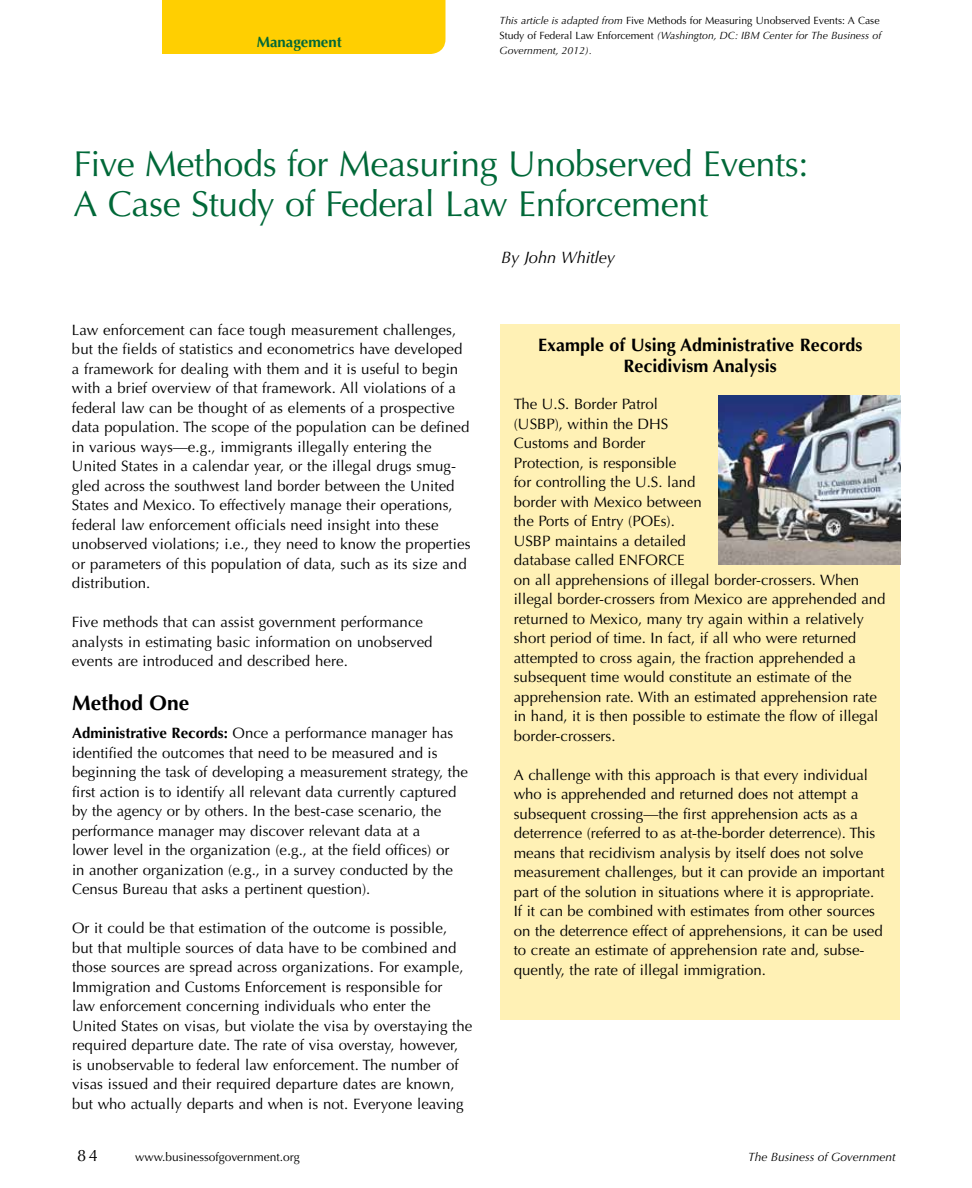
<style>
.page{position:relative;width:972px;height:1188px;background:#fff}
.page>*{position:absolute;margin:0;border:0;box-sizing:border-box;transform-origin:0 0}
.t1{font:36px/40.5px "Optima";letter-spacing:-.01em;color:#006838}
.t2{font:700 21px "Optima";color:#000}
.t3{font:700 18px/21px "Optima";color:#000;text-align:center}
.t4{font:italic 16.5px "Optima";color:#000}
.t5{font:16.5px "Optima";color:#000}
.t6{font:15px/19.5px "Optima";color:#000}
.t7{font:700 15px "Optima";color:#006838}
.t8{font:12px "Optima";color:#000}
.t9{font:italic 12px "Optima";color:#000}
.t10{font:italic 10.5px/15px "Optima";color:#000}
.s1{font-style:normal}
.s2{font-weight:700}
</style>
<div class="page">
<div style="left:162px;top:0;width:284px;height:54px;background:#ffcf01"></div>
<div style="left:500px;top:324px;width:400px;height:696px;background:#fff1b5"></div>
<img style="left:718px;top:396px;width:182px;height:168px">
<p class="t7" style="left:257px;top:33px;width:87px">Management</p>
<p class="t10" style="left:500px;top:13px;width:383px">This article is adapted from <span class="s1">Five Methods for Measuring Unobserved Events: A Case<br>Study of Federal Law Enforcement</span> (Washington, DC: IBM Center for The Business of<br>Government, 2012).</p>
<h1 class="t1" style="left:74px;top:144px;width:736px">Five Methods for Measuring Unobserved Events:<br>A Case Study of Federal Law Enforcement</h1>
<p class="t4" style="left:501px;top:247px;width:116px">By John Whitley</p>
<p class="t6" style="left:72px;top:320px;width:400px">Law enforcement can face tough measurement challenges, but the fields of statistics and econometrics have developed a framework for dealing with them and it is useful to begin with a brief overview of that framework. All violations of a federal law can be thought of as elements of a prospective data population. The scope of the population can be defined in various ways—e.g., immigrants illegally entering the United States in a calendar year, or the illegal drugs smug&shy;gled across the southwest land border between the United States and Mexico. To effectively manage their operations, federal law enforcement officials need insight into these unobserved violations; i.e., they need to know the properties or parameters of this population of data, such as its size and distribution.</p>
<p class="t6" style="left:72px;top:613px;width:362px">Five methods that can assist government performance analysts in estimating basic information on unobserved events are introduced and described here.</p>
<h2 class="t2" style="left:72px;top:691px;width:119px">Method One</h2>
<p class="t6" style="left:72px;top:724px;width:397px"><span class="s2">Administrative Records:</span> Once a performance manager has identified the outcomes that need to be measured and is beginning the task of developing a measurement strategy, the first action is to identify all relevant data currently captured by the agency or by others. In the best-case scenario, the performance manager may discover relevant data at a<br>lower level in the organization (e.g., at the field offices) or<br>in another organization (e.g., in a survey conducted by the Census Bureau that asks a pertinent question).</p>
<p class="t6" style="left:72px;top:919px;width:402px">Or it could be that estimation of the outcome is possible,<br>but that multiple sources of data have to be combined and those sources are spread across organizations. For example, Immigration and Customs Enforcement is responsible for<br>law enforcement concerning individuals who enter the United States on visas, but violate the visa by overstaying the required departure date. The rate of visa overstay, however,<br>is unobservable to federal law enforcement. The number of visas issued and their required departure dates are known, but who actually departs and when is not. Everyone leaving</p>
<p class="t3" style="left:538px;top:334px;width:326px">Example of Using Administrative Records<br>Recidivism Analysis</p>
<p class="t6" style="left:514px;top:395px;width:373px">The U.S. Border Patrol<br>(USBP), within the DHS<br>Customs and Border<br>Protection, is responsible<br>for controlling the U.S. land<br>border with Mexico between<br>the Ports of Entry (POEs).<br>USBP maintains a detailed<br>database called ENFORCE<br>on all apprehensions of illegal border-crossers. When illegal border-crossers from Mexico are apprehended and returned to Mexico, many try again within a relatively short period of time. In fact, if all who were returned attempted to cross again, the fraction apprehended a subsequent time would constitute an estimate of the apprehension rate. With an estimated apprehension rate in hand, it is then possible to estimate the flow of illegal border-crossers.</p>
<p class="t6" style="left:514px;top:765px;width:372px">A challenge with this approach is that every individual who is apprehended and returned does not attempt a subsequent crossing—the first apprehension acts as a deterrence (referred to as at-the-border deterrence). This means that recidivism analysis by itself does not solve measurement challenges, but it can provide an important part of the solution in situations where it is appropriate.<br>If it can be combined with estimates from other sources on the deterrence effect of apprehensions, it can be used to create an estimate of apprehension rate and, subse&shy;quently, the rate of illegal immigration.</p>
<p class="t5" style="left:77px;top:1146px;width:22px">84</p>
<p class="t8" style="left:135px;top:1150px;width:166px">www.businessofgovernment.org</p>
<p class="t9" style="left:748px;top:1150px;width:149px">The Business of Government</p>
</div>
